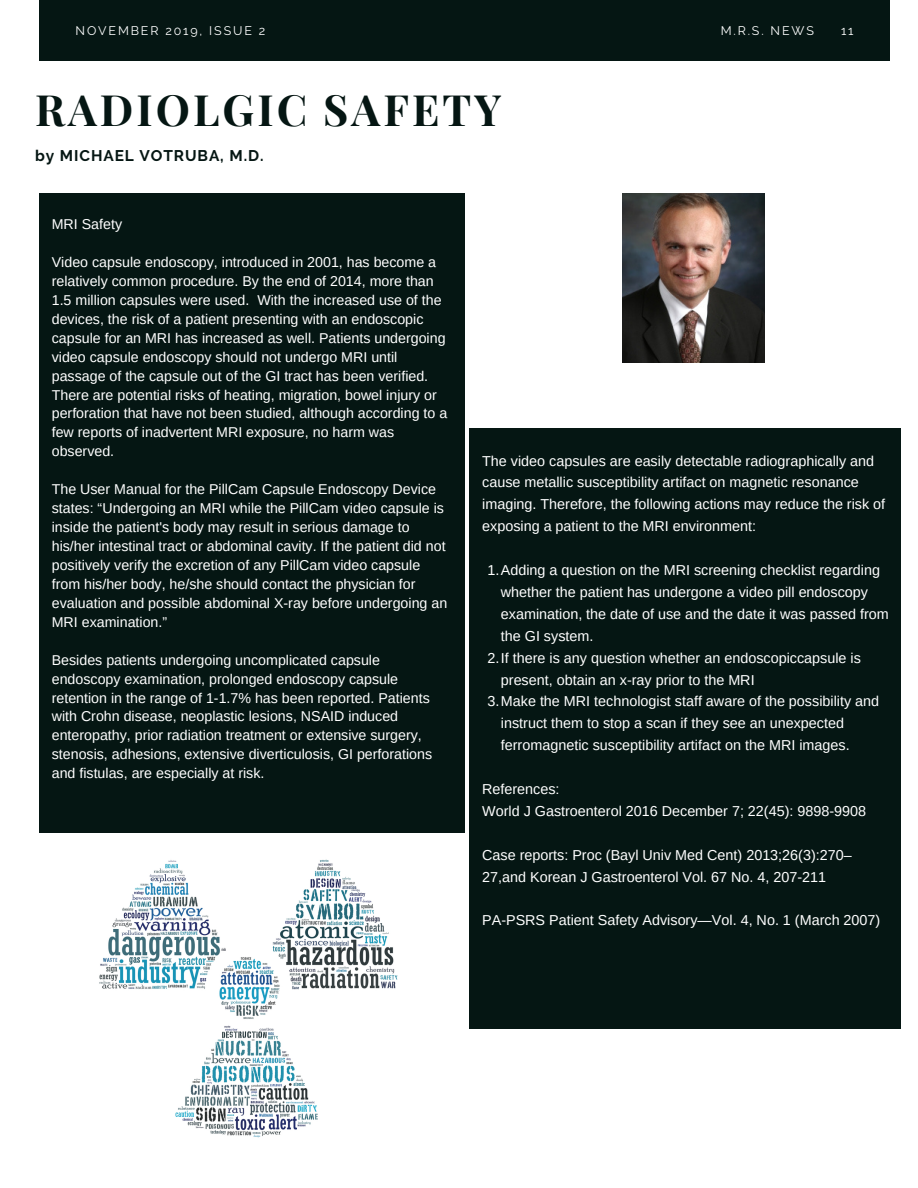
<style>
.page{position:relative;width:918px;height:1188px;background:#fff}
.page>*{position:absolute;margin:0;border:0;box-sizing:border-box;transform-origin:0 0}
.t1{font:700 43.2px "Playfair Display";letter-spacing:.07em;color:#051613}
.t2{font:700 15.45px "Raleway";letter-spacing:.06em;color:#051613}
.t3{font:14.4px/21.9px "Arimo";color:#fff}
.t4{font:14.25px/18.9px "Arimo";color:#fff}
.t5{font:12.45px "Raleway";letter-spacing:.15em;color:#fff}
</style>
<div class="page">
<div style="left:39px;top:0;width:851px;height:60px;background:#051613"></div>
<div style="left:39px;top:193px;width:425px;height:640px;background:#051613"></div>
<img style="left:99px;top:859px;width:299px;height:279px">
<div style="left:469px;top:428px;width:431px;height:601px;background:#051613"></div>
<img style="left:622px;top:193px;width:143px;height:169px">
<p class="t5" style="left:76px;top:23px;width:191px">NOVEMBER 2019, ISSUE 2</p>
<p class="t5" style="left:721px;top:23px;width:95px">M.R.S. NEWS</p>
<p class="t5" style="left:841px;top:23px;width:14px">11</p>
<p class="t1" style="left:35px;top:80px;width:468px">RADIOLGIC SAFETY</p>
<p class="t2" style="left:35px;top:147px;width:230px">by MICHAEL VOTRUBA, M.D.</p>
<p class="t4" style="left:52px;top:215px;width:72px">MRI Safety</p>
<p class="t4" style="left:52px;top:253px;width:397px">Video capsule endoscopy, introduced in 2001, has become a relatively common procedure. By the end of 2014, more than 1.5 million capsules were used. With the increased use of the devices, the risk of a patient presenting with an endoscopic capsule for an MRI has increased as well. Patients undergoing video capsule endoscopy should not undergo MRI until passage of the capsule out of the GI tract has been verified.<br>There are potential risks of heating, migration, bowel injury or perforation that have not been studied, although according to a few reports of inadvertent MRI exposure, no harm was observed.</p>
<p class="t4" style="left:52px;top:480px;width:397px">The User Manual for the PillCam Capsule Endoscopy Device states: “Undergoing an MRI while the PillCam video capsule is inside the patient's body may result in serious damage to his/her intestinal tract or abdominal cavity. If the patient did not positively verify the excretion of any PillCam video capsule from his/her body, he/she should contact the physician for evaluation and possible abdominal X-ray before undergoing an MRI examination.”</p>
<p class="t4" style="left:52px;top:650px;width:382px">Besides patients undergoing uncomplicated capsule endoscopy examination, prolonged endoscopy capsule retention in the range of 1-1.7% has been reported. Patients with Crohn disease, neoplastic lesions, NSAID induced enteropathy, prior radiation treatment or extensive surgery, stenosis, adhesions, extensive diverticulosis, GI perforations and fistulas, are especially at risk.</p>
<p class="t3" style="left:482px;top:450px;width:405px">The video capsules are easily detectable radiographically and cause metallic susceptibility artifact on magnetic resonance imaging. Therefore, the following actions may reduce the risk of exposing a patient to the MRI environment:</p>
<p class="t3" style="left:501px;top:559px;width:389px;text-indent:-13px">1.Adding a question on the MRI screening checklist regarding whether the patient has undergone a video pill endoscopy examination, the date of use and the date it was passed from the GI system.</p>
<p class="t3" style="left:501px;top:647px;width:362px;text-indent:-13px">2.If there is any question whether an endoscopiccapsule is present, obtain an x-ray prior to the MRI</p>
<p class="t3" style="left:501px;top:690px;width:380px;text-indent:-13px">3.Make the MRI technologist staff aware of the possibility and instruct them to stop a scan if they see an unexpected ferromagnetic susceptibility artifact on the MRI images.</p>
<p class="t3" style="left:482px;top:778px;width:79px">References:</p>
<p class="t3" style="left:482px;top:800px;width:385px">World J Gastroenterol 2016 December 7; 22(45): 9898-9908</p>
<p class="t3" style="left:482px;top:844px;width:371px">Case reports: Proc (Bayl Univ Med Cent) 2013;26(3):270–<br>27,and Korean J Gastroenterol Vol. 67 No. 4, 207-211</p>
<p class="t3" style="left:482px;top:909px;width:400px">PA-PSRS Patient Safety Advisory—Vol. 4, No. 1 (March 2007)</p>
</div>
